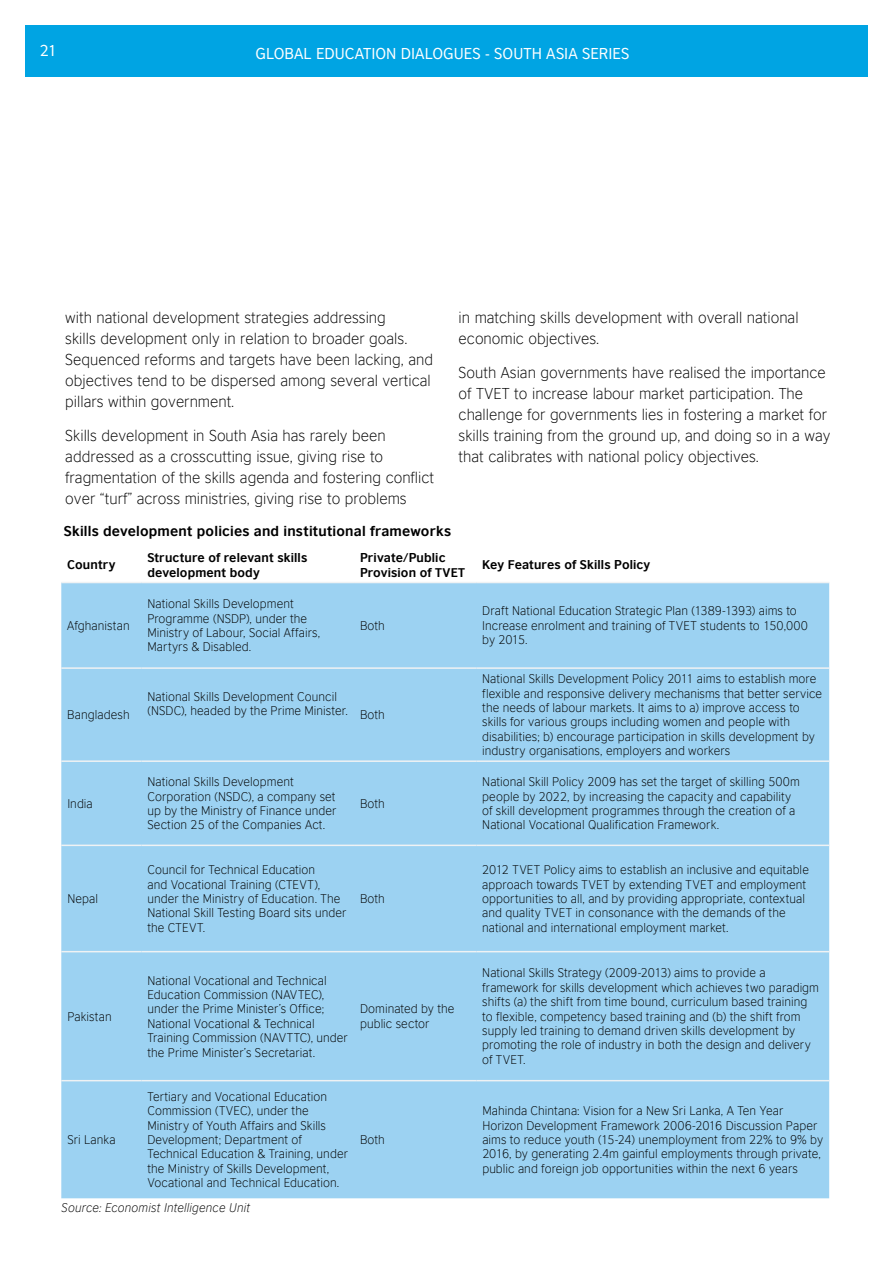
<style>
.page{position:relative;width:893px;height:1263px;background:#fff}
.page>*{position:absolute;margin:0;border:0;box-sizing:border-box;transform-origin:0 0}
.t1{font:300 15px/21px "British Council Sans";color:#000}
.t2{font:15px "British Council Sans";letter-spacing:-.005em;color:#fff}
.t3{font:700 13.5px "British Council Sans";letter-spacing:.015em;color:#000}
.t4{font:300 12px/14.4px "British Council Sans";letter-spacing:.005em;color:#000}
.t5{font:700 12px/14.4px "British Council Sans";letter-spacing:.01em;color:#000}
.t6{font:italic 300 12px "British Council Sans";letter-spacing:.015em;color:#000}
</style>
<div class="page">
<div style="left:25px;top:25px;width:842px;height:52px;background:#00a4e3"></div>
<div style="left:61px;top:583px;width:768px;height:615px;background:#9cd2f2"></div>
<hr style="left:61px;top:582px;width:80px;height:1px;background:#eff2f4">
<hr style="left:141px;top:582px;width:213px;height:1px;background:#eff2f4">
<hr style="left:354px;top:582px;width:122px;height:1px;background:#eff2f4">
<hr style="left:476px;top:582px;width:353px;height:1px;background:#eff2f4">
<hr style="left:61px;top:667px;width:80px;height:2px;background:#eff2f4">
<hr style="left:141px;top:667px;width:213px;height:2px;background:#eff2f4">
<hr style="left:354px;top:667px;width:122px;height:2px;background:#eff2f4">
<hr style="left:476px;top:667px;width:353px;height:2px;background:#eff2f4">
<hr style="left:61px;top:760px;width:80px;height:2px;background:#eff2f4">
<hr style="left:141px;top:760px;width:213px;height:2px;background:#eff2f4">
<hr style="left:354px;top:760px;width:122px;height:2px;background:#eff2f4">
<hr style="left:476px;top:760px;width:353px;height:2px;background:#eff2f4">
<hr style="left:61px;top:844px;width:80px;height:2px;background:#eff2f4">
<hr style="left:141px;top:844px;width:213px;height:2px;background:#eff2f4">
<hr style="left:354px;top:844px;width:122px;height:2px;background:#eff2f4">
<hr style="left:476px;top:844px;width:353px;height:2px;background:#eff2f4">
<hr style="left:61px;top:951px;width:80px;height:1px;background:#eff2f4">
<hr style="left:141px;top:951px;width:213px;height:1px;background:#eff2f4">
<hr style="left:354px;top:951px;width:122px;height:1px;background:#eff2f4">
<hr style="left:476px;top:951px;width:353px;height:1px;background:#eff2f4">
<hr style="left:61px;top:1080px;width:80px;height:1px;background:#eff2f4">
<hr style="left:141px;top:1080px;width:213px;height:1px;background:#eff2f4">
<hr style="left:354px;top:1080px;width:122px;height:1px;background:#eff2f4">
<hr style="left:476px;top:1080px;width:353px;height:1px;background:#eff2f4">
<p class="t2" style="left:40px;top:41px;width:19px">21</p>
<p class="t2" style="left:256px;top:44px;width:21px">GLOBAL</p>
<p class="t2" style="left:316px;top:44px;width:19px">EDUCATION</p>
<p class="t2" style="left:401px;top:44px;width:10px">DIALOGUES</p>
<p class="t2" style="left:485px;top:44px;width:28px">- SOUTH</p>
<p class="t2" style="left:546px;top:44px;width:18px">ASIA</p>
<p class="t2" style="left:582px;top:44px;width:9px">SERIES</p>
<p class="t1" style="left:65px;top:307px;width:369px">with national development strategies addressing<br>skills development only in relation to broader goals.<br>Sequenced reforms and targets have been lacking, and objectives tend to be dispersed among several vertical pillars within government.</p>
<p class="t1" style="left:65px;top:425px;width:370px">Skills development in South Asia has rarely been addressed as a crosscutting issue, giving rise to fragmentation of the skills agenda and fostering conflict over “turf” across ministries, giving rise to problems</p>
<p class="t1" style="left:459px;top:307px;width:341px">in matching skills development with overall national economic objectives.</p>
<p class="t1" style="left:459px;top:362px;width:373px">South Asian governments have realised the importance of TVET to increase labour market participation. The challenge for governments lies in fostering a market for skills training from the ground up, and doing so in a way that calibrates with national policy objectives.</p>
<p class="t3" style="left:64px;top:522px;width:389px">Skills development policies and institutional frameworks</p>
<p class="t5" style="left:67px;top:557px;width:50px">Country</p>
<p class="t5" style="left:147px;top:550px;width:161px">Structure of relevant skills development body</p>
<p class="t5" style="left:360px;top:550px;width:107px">Private/Public<br>Provision of TVET</p>
<p class="t5" style="left:482px;top:557px;width:170px">Key Features of Skills Policy</p>
<p class="t4" style="left:67px;top:618px;width:64px">Afghanistan</p>
<p class="t4" style="left:67px;top:707px;width:64px">Bangladesh</p>
<p class="t4" style="left:147px;top:596px;width:174px">National Skills Development<br>Programme (NSDP), under the<br>Ministry of Labour, Social Affairs,<br>Martyrs &amp; Disabled.</p>
<p class="t4" style="left:360px;top:618px;width:26px">Both</p>
<p class="t4" style="left:147px;top:689px;width:239px">National Skills Development Council<br>(NSDC), headed by the Prime Minister. Both</p>
<p class="t4" style="left:67px;top:796px;width:27px">India</p>
<p class="t4" style="left:147px;top:774px;width:191px">National Skills Development<br>Corporation (NSDC), a company set up by the Ministry of Finance under<br>Section 25 of the Companies Act.</p>
<p class="t4" style="left:360px;top:796px;width:26px">Both</p>
<p class="t4" style="left:67px;top:891px;width:32px">Nepal</p>
<p class="t4" style="left:147px;top:862px;width:201px">Council for Technical Education<br>and Vocational Training (CTEVT), under the Ministry of Education. The<br>National Skill Testing Board sits under the CTEVT.</p>
<p class="t4" style="left:360px;top:891px;width:26px">Both</p>
<p class="t4" style="left:67px;top:1009px;width:46px">Pakistan</p>
<p class="t4" style="left:147px;top:973px;width:202px">National Vocational and Technical Education Commission (NAVTEC), under the Prime Minister’s Office; National Vocational &amp; Technical Training Commission (NAVTTC), under the Prime Minister’s Secretariat.</p>
<p class="t4" style="left:360px;top:1002px;width:96px">Dominated by the public sector</p>
<p class="t4" style="left:67px;top:1132px;width:50px">Sri Lanka</p>
<p class="t4" style="left:147px;top:1089px;width:202px">Tertiary and Vocational Education Commission (TVEC), under the Ministry of Youth Affairs and Skills Development; Department of Technical Education &amp; Training, under the Ministry of Skills Development, Vocational and Technical Education.</p>
<p class="t4" style="left:360px;top:1132px;width:26px">Both</p>
<p class="t6" style="left:61px;top:1201px;width:190px">Source: Economist Intelligence Unit</p>
<p class="t4" style="left:482px;top:604px;width:327px">Draft National Education Strategic Plan (1389-1393) aims to<br>Increase enrolment and training of TVET students to 150,000 by 2015.</p>
<p class="t4" style="left:482px;top:671px;width:341px">National Skills Development Policy 2011 aims to establish more flexible and responsive delivery mechanisms that better service the needs of labour markets. It aims to a) improve access to skills for various groups including women and people with disabilities; b) encourage participation in skills development by industry organisations, employers and workers</p>
<p class="t4" style="left:482px;top:774px;width:319px">National Skill Policy 2009 has set the target of skilling 500m people by 2022, by increasing the capacity and capability of skill development programmes through the creation of a National Vocational Qualification Framework.</p>
<p class="t4" style="left:482px;top:862px;width:328px">2012 TVET Policy aims to establish an inclusive and equitable approach towards TVET by extending TVET and employment opportunities to all, and by providing appropriate, contextual and quality TVET in consonance with the demands of the national and international employment market.</p>
<p class="t4" style="left:482px;top:966px;width:338px">National Skills Strategy (2009-2013) aims to provide a framework for skills development which achieves two paradigm shifts (a) the shift from time bound, curriculum based training to flexible, competency based training and (b) the shift from supply led training to demand driven skills development by promoting the role of industry in both the design and delivery of TVET.</p>
<p class="t4" style="left:482px;top:1103px;width:342px">Mahinda Chintana: Vision for a New Sri Lanka, A Ten Year Horizon Development Framework 2006-2016 Discussion Paper aims to reduce youth (15-24) unemployment from 22% to 9% by 2016, by generating 2.4m gainful employments through private, public and foreign job opportunities within the next 6 years</p>
</div>
